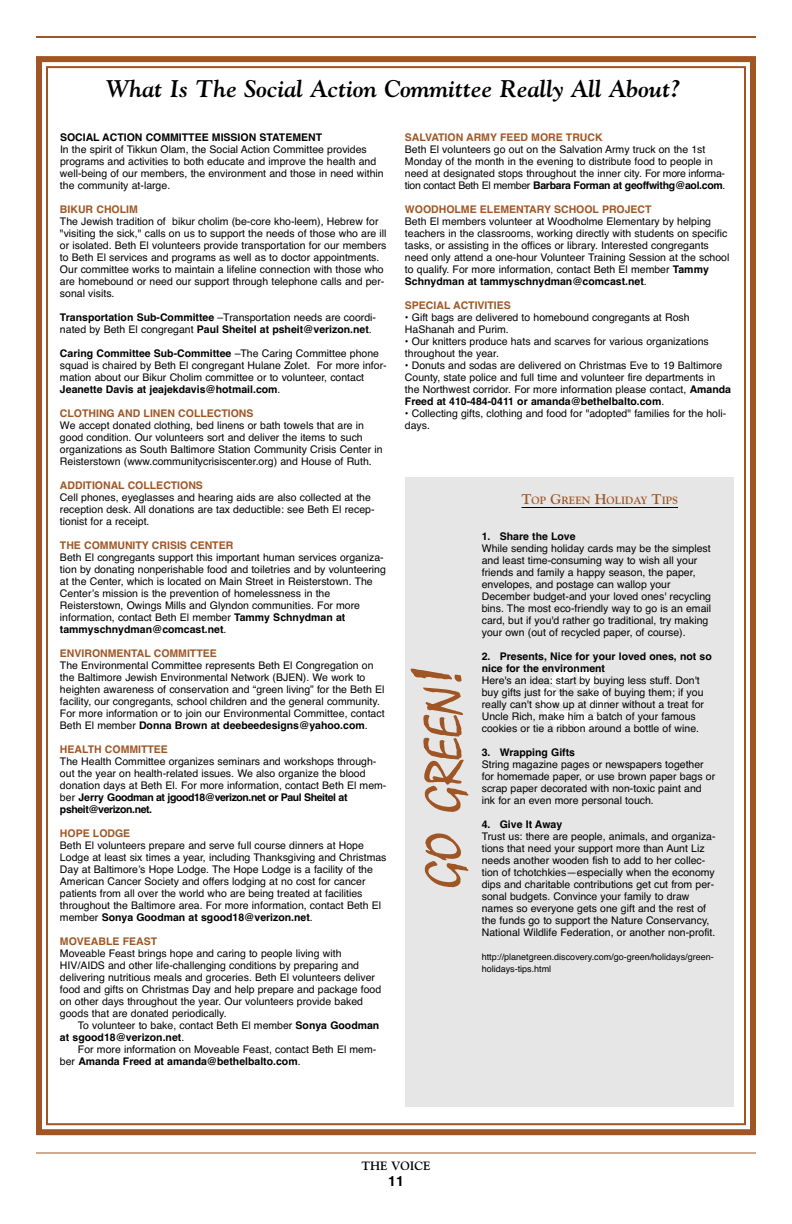
<style>
.page{position:relative;width:792px;height:1224px;background:#fff}
.page>*{position:absolute;margin:0;border:0;box-sizing:border-box;transform-origin:0 0}
.t1{font:54px "Mistral";letter-spacing:-.005em;color:#9f5624}
.t2{font:italic 700 24px "Goudy";color:#000}
.t3{font:700 14px "Helvetica";color:#000}
.t4{font:700 12px "Goudy";color:#000}
.t5{font:10.5px/12px "Helvetica";color:#000}
.t6{font:700 10.5px/12px "Helvetica";color:#000}
.t7{font:700 10.5px "Helvetica";color:#9f5624}
.t8{font:700 10.5px "Goudy";color:#9f5624}
.t9{font:9px/12px "Helvetica";color:#000}
.s1{font-weight:400}
.s2{font-weight:700}
.s3{font-size:72px}
.s4{font-size:14px}
</style>
<div class="page">
<hr style="left:36px;top:1152px;width:720px;height:2px;background:#9f5624">
<hr style="left:36px;top:36px;width:720px;height:2px;background:#9f5624">
<div style="left:36px;top:56px;width:720px;height:1079px;border:6px solid #9f5624"></div>
<div style="left:405px;top:477px;width:328px;height:630px;background:#e6e6e6"></div>
<img style="left:537px;top:666px;width:70px;height:70px">
<hr style="left:522px;top:507px;width:156px;height:1px;background:#000">
<h2 class="t2" style="left:107px;top:75px;width:575px">What Is The Social Action Committee Really All About?</h2>
<p class="t6" style="left:60px;top:131px;width:264px">SOCIAL ACTION COMMITTEE MISSION STATEMENT</p>
<p class="t5" style="left:60px;top:143px;width:325px">In the spirit of Tikkun Olam, the Social Action Committee provides programs and activities to both educate and improve the health and well-being of our members, the environment and those in need within the community at-large.</p>
<p class="t7" style="left:60px;top:203px;width:79px">BIKUR CHOLIM</p>
<p class="t5" style="left:60px;top:215px;width:328px">The Jewish tradition of bikur cholim (be-core kho-leem), Hebrew for "visiting the sick," calls on us to support the needs of those who are ill or isolated. Beth El volunteers provide transportation for our members to Beth El services and programs as well as to doctor appointments.<br>Our committee works to maintain a lifeline connection with those who are homebound or need our support through telephone calls and per&shy;sonal visits.</p>
<p class="t6" style="left:60px;top:311px;width:318px">Transportation Sub-Committee <span class="s1">–Transportation needs are coordi&shy;nated by Beth El congregant</span> Paul Sheitel at psheit@verizon.net<span class="s1">.</span></p>
<p class="t5" style="left:60px;top:347px;width:328px"><span class="s2">Caring Committee Sub-Committee</span> –The Caring Committee phone squad is chaired by Beth El congregant Hulane Zolet. For more infor&shy;mation about our Bikur Cholim committee or to volunteer, contact <span class="s2">Jeanette Davis at jeajekdavis@hotmail.com</span>.</p>
<p class="t7" style="left:60px;top:407px;width:195px">CLOTHING AND LINEN COLLECTIONS</p>
<p class="t5" style="left:60px;top:419px;width:324px">We accept donated clothing, bed linens or bath towels that are in good condition. Our volunteers sort and deliver the items to such organizations as South Baltimore Station Community Crisis Center in Reisterstown (www.communitycrisiscenter.org) and House of Ruth.</p>
<p class="t7" style="left:60px;top:479px;width:144px">ADDITIONAL COLLECTIONS</p>
<p class="t5" style="left:60px;top:491px;width:316px">Cell phones, eyeglasses and hearing aids are also collected at the reception desk. All donations are tax deductible: see Beth El recep&shy;tionist for a receipt.</p>
<p class="t7" style="left:60px;top:539px;width:175px">THE COMMUNITY CRISIS CENTER</p>
<p class="t5" style="left:60px;top:551px;width:327px">Beth El congregants support this important human services organiza&shy;tion by donating nonperishable food and toiletries and by volunteering at the Center, which is located on Main Street in Reisterstown. The Centerʼs mission is the prevention of homelessness in the Reisterstown, Owings Mills and Glyndon communities. For more information, contact Beth El member <span class="s2">Tammy Schnydman at tammyschnydman@comcast.net</span>.</p>
<p class="t7" style="left:60px;top:647px;width:158px">ENVIRONMENTAL COMMITTEE</p>
<p class="t5" style="left:60px;top:659px;width:326px">The Environmental Committee represents Beth El Congregation on the Baltimore Jewish Environmental Network (BJEN). We work to heighten awareness of conservation and “green living” for the Beth El facility, our congregants, school children and the general community.<br>For more information or to join our Environmental Committee, contact Beth El member <span class="s2">Donna Brown at deebeedesigns@yahoo.com</span>.</p>
<p class="t7" style="left:60px;top:743px;width:109px">HEALTH COMMITTEE</p>
<p class="t5" style="left:60px;top:755px;width:328px">The Health Committee organizes seminars and workshops through&shy;out the year on health-related issues. We also organize the blood donation days at Beth El. For more information, contact Beth El mem&shy;ber <span class="s2">Jerry Goodman at jgood18@verizon.net or Paul Sheitel at psheit@verizon.net.</span></p>
<p class="t7" style="left:60px;top:827px;width:72px">HOPE LODGE</p>
<p class="t5" style="left:60px;top:839px;width:328px">Beth El volunteers prepare and serve full course dinners at Hope Lodge at least six times a year, including Thanksgiving and Christmas Day at Baltimoreʼs Hope Lodge. The Hope Lodge is a facility of the American Cancer Society and offers lodging at no cost for cancer patients from all over the world who are being treated at facilities throughout the Baltimore area. For more information, contact Beth El member <span class="s2">Sonya Goodman at sgood18@verizon.net</span>.</p>
<p class="t7" style="left:60px;top:935px;width:99px">MOVEABLE FEAST</p>
<p class="t5" style="left:60px;top:947px;width:323px">Moveable Feast brings hope and caring to people living with HIV/AIDS and other life-challenging conditions by preparing and delivering nutritious meals and groceries. Beth El volunteers deliver food and gifts on Christmas Day and help prepare and package food on other days throughout the year. Our volunteers provide baked goods that are donated periodically.</p>
<p class="t5" style="left:60px;top:1019px;width:321px;text-indent:18px">To volunteer to bake, contact Beth El member <span class="s2">Sonya Goodman at sgood18@verizon.net</span>.</p>
<p class="t5" style="left:60px;top:1043px;width:318px;text-indent:18px">For more information on Moveable Feast, contact Beth El mem&shy;ber <span class="s2">Amanda Freed at amanda@bethelbalto.com</span>.</p>
<p class="t7" style="left:405px;top:131px;width:199px">SALVATION ARMY FEED MORE TRUCK</p>
<p class="t5" style="left:405px;top:143px;width:322px">Beth El volunteers go out on the Salvation Army truck on the 1st Monday of the month in the evening to distribute food to people in need at designated stops throughout the inner city. For more informa&shy;tion contact Beth El member <span class="s2">Barbara Forman at geoffwithg@aol.com</span>.</p>
<p class="t7" style="left:405px;top:203px;width:248px">WOODHOLME ELEMENTARY SCHOOL PROJECT</p>
<p class="t5" style="left:405px;top:215px;width:326px">Beth El members volunteer at Woodholme Elementary by helping teachers in the classrooms, working directly with students on specific tasks, or assisting in the offices or library. Interested congregants need only attend a one-hour Volunteer Training Session at the school to qualify. For more information, contact Beth El member <span class="s2">Tammy Schnydman at tammyschnydman@comcast.net</span>.</p>
<p class="t7" style="left:405px;top:299px;width:107px">SPECIAL ACTIVITIES</p>
<p class="t5" style="left:405px;top:311px;width:286px">• Gift bags are delivered to homebound congregants at Rosh<br>HaShanah and Purim.</p>
<p class="t5" style="left:405px;top:335px;width:305px">• Our knitters produce hats and scarves for various organizations throughout the year.</p>
<p class="t5" style="left:405px;top:359px;width:328px">• Donuts and sodas are delivered on Christmas Eve to 19 Baltimore County, state police and full time and volunteer fire departments in the Northwest corridor. For more information please contact, <span class="s2">Amanda Freed at 410-484-0411 or amanda@bethelbalto.com</span>.</p>
<p class="t5" style="left:405px;top:407px;width:323px">• Collecting gifts, clothing and food for "adopted" families for the holi&shy;days.</p>
<h1 class="t1" style="left:411px;top:888px;width:224px;rotate:-90deg">GO GREEN<span class="s3">!</span></h1>
<p class="t8" style="left:522px;top:494px;width:158px"><span class="s4">T</span>OP <span class="s4">G</span>REEN <span class="s4">H</span>OLIDAY <span class="s4">T</span>IPS</p>
<p class="t6" style="left:482px;top:531px;width:95px">1. Share the Love</p>
<p class="t5" style="left:482px;top:543px;width:231px">While sending holiday cards may be the simplest and least time-consuming way to wish all your friends and family a happy season, the paper, envelopes, and postage can wallop your December budget-and your loved ones' recycling bins. The most eco-friendly way to go is an email card, but if you'd rather go traditional, try making your own (out of recycled paper, of course).</p>
<p class="t6" style="left:482px;top:651px;width:232px">2. Presents, Nice for your loved ones, not so nice for the environment</p>
<p class="t5" style="left:482px;top:675px;width:224px">Here's an idea: start by buying less stuff. Don't buy gifts just for the sake of buying them; if you really can't show up at dinner without a treat for Uncle Rich, make him a batch of your famous cookies or tie a ribbon around a bottle of wine.</p>
<p class="t6" style="left:482px;top:747px;width:95px">3. Wrapping Gifts</p>
<p class="t5" style="left:482px;top:759px;width:235px">String magazine pages or newspapers together for homemade paper, or use brown paper bags or scrap paper decorated with non-toxic paint and ink for an even more personal touch.</p>
<p class="t6" style="left:482px;top:819px;width:82px">4. Give It Away</p>
<p class="t5" style="left:482px;top:831px;width:235px">Trust us: there are people, animals, and organiza&shy;tions that need your support more than Aunt Liz needs another wooden fish to add to her collec&shy;tion of tchotchkies—especially when the economy dips and charitable contributions get cut from per&shy;sonal budgets. Convince your family to draw names so everyone gets one gift and the rest of the funds go to support the Nature Conservancy, National Wildlife Federation, or another non-profit.</p>
<p class="t9" style="left:482px;top:951px;width:233px">http://planetgreen.discovery.com/go-green/holidays/green&shy;holidays-tips.html</p>
<p class="t4" style="left:362px;top:1158px;width:70px">THE VOICE</p>
<h3 class="t3" style="left:388px;top:1173px;width:17px">11</h3>
</div>
